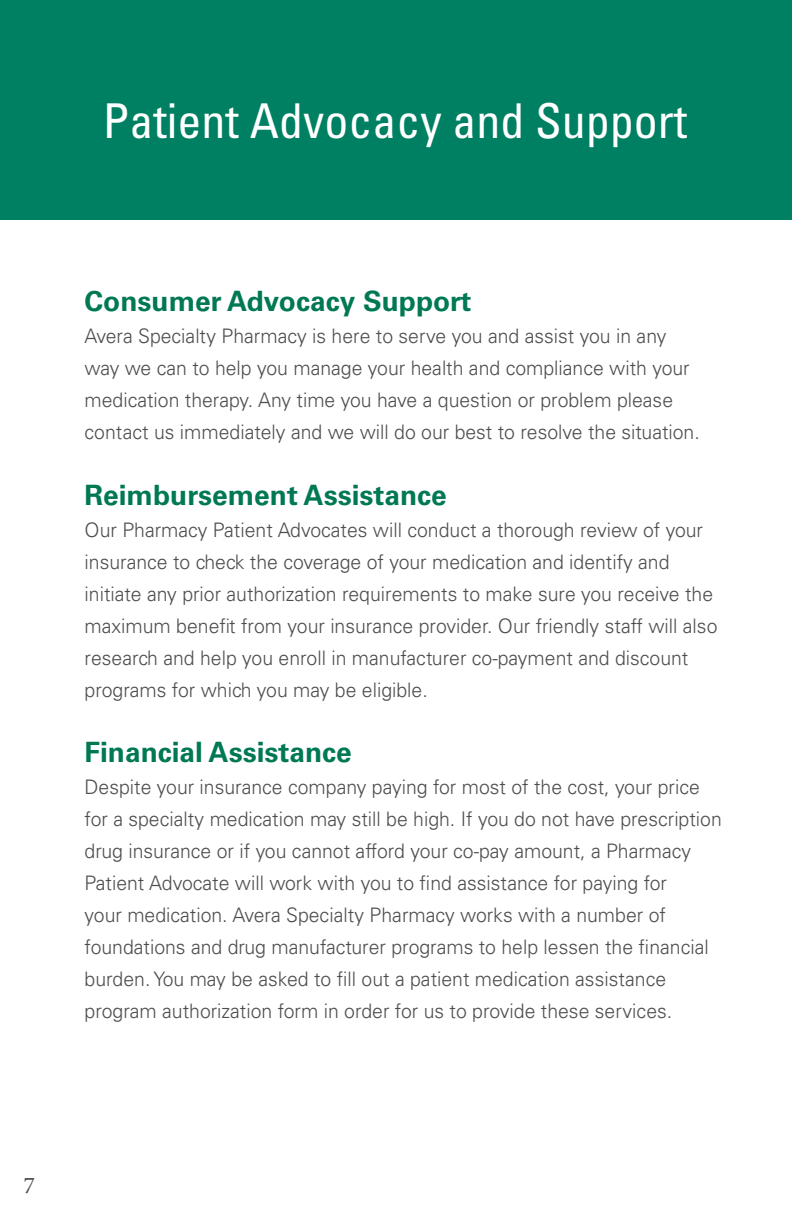
<style>
.page{position:relative;width:794px;height:1223px;background:#fff}
.page>*{position:absolute;margin:0;border:0;box-sizing:border-box;transform-origin:0 0}
.t1{font:condensed 48px "Univers LT Std";color:#fff}
.t2{font:700 28px "Univers LT Std";color:#007854}
.t3{font:24px "Minion Pro";color:#4d4d4f}
.t4{font:300 20px/32px "Univers LT Std";color:#4d4d4f}
</style>
<div class="page">
<div style="left:0;top:0;width:792px;height:220px;background:#008062"></div>
<p class="t1" style="left:103px;top:90px;width:585px">Patient Advocacy and Support</p>
<p class="t2" style="left:85px;top:284px;width:388px">Consumer Advocacy Support</p>
<p class="t4" style="left:85px;top:320px;width:616px">Avera Specialty Pharmacy is here to serve you and assist you in any way we can to help you manage your health and compliance with your medication therapy. Any time you have a question or problem please contact us immediately and we will do our best to resolve the situation.</p>
<p class="t2" style="left:85px;top:478px;width:363px">Reimbursement Assistance</p>
<p class="t4" style="left:85px;top:513px;width:634px">Our Pharmacy Patient Advocates will conduct a thorough review of your insurance to check the coverage of your medication and identify and initiate any prior authorization requirements to make sure you receive the maximum benefit from your insurance provider. Our friendly staff will also research and help you enroll in manufacturer co-payment and discount programs for which you may be eligible.</p>
<p class="t2" style="left:85px;top:735px;width:268px">Financial Assistance</p>
<p class="t4" style="left:85px;top:771px;width:638px">Despite your insurance company paying for most of the cost, your price for a specialty medication may still be high. If you do not have prescription drug insurance or if you cannot afford your co-pay amount, a Pharmacy Patient Advocate will work with you to find assistance for paying for<br>your medication. Avera Specialty Pharmacy works with a number of foundations and drug manufacturer programs to help lessen the financial burden. You may be asked to fill out a patient medication assistance program authorization form in order for us to provide these services.</p>
<p class="t3" style="left:24px;top:1169px;width:13px">7</p>
</div>
